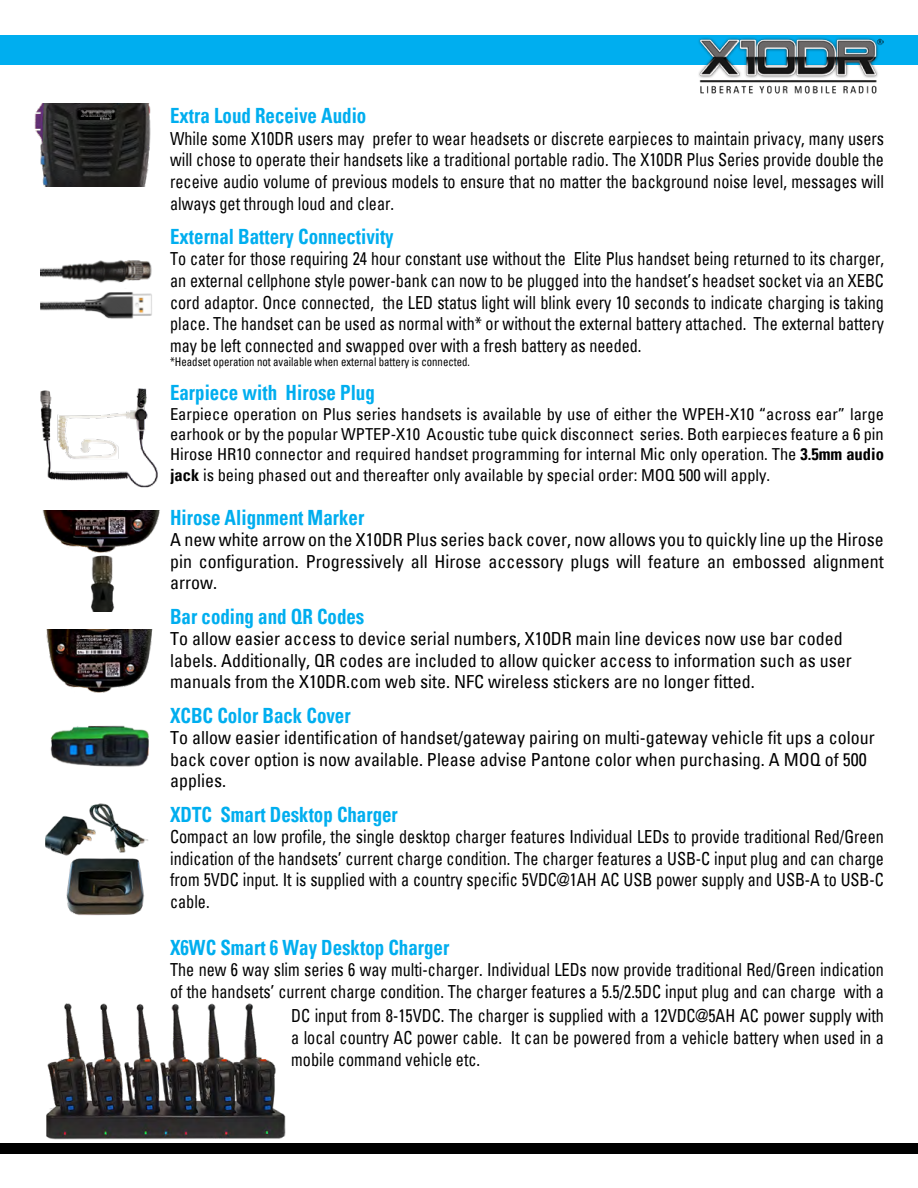
<style>
.page{position:relative;width:918px;height:1188px;background:#fff}
.page>*{position:absolute;margin:0;border:0;box-sizing:border-box;transform-origin:0 0}
.t1{font:700 condensed 21px "Univers";color:#00aeef;scale:.9 1}
.t2{font:condensed 18px/21.6px "Univers";color:#000;text-align:justify;scale:.9 1}
.t3{font:condensed 18px/21.6px "Univers";color:#000}
.t4{font:condensed 16.5px/19.8px "Univers";color:#000;text-align:justify}
.t5{font:condensed 12px "Univers";color:#000;scale:.9 1}
.s1{font-weight:700}
</style>
<div class="page">
<div style="left:0;top:35px;width:918px;height:30px;background:#00aeef"></div>
<img style="left:46px;top:1003px;width:240px;height:137px">
<img style="left:40px;top:260px;width:112px;height:59px">
<img style="left:45px;top:803px;width:104px;height:113px">
<div style="left:0;top:1143px;width:918px;height:11px;background:#000"></div>
<img style="left:40px;top:388px;width:118px;height:100px">
<img style="left:50px;top:725px;width:99px;height:42px">
<img style="left:34px;top:103px;width:117px;height:83px">
<img style="left:699px;top:37px;width:185px;height:57px">
<img style="left:46px;top:629px;width:107px;height:64px">
<img style="left:42px;top:510px;width:118px;height:101px">
<p class="t1" style="left:170px;top:103px;width:220px">Extra Loud Receive Audio</p>
<p class="t2" style="left:170px;top:127px;width:795px">While some X10DR users may prefer to wear headsets or discrete earpieces to maintain privacy, many users will chose to operate their handsets like a traditional portable radio. The X10DR Plus Series provide double the receive audio volume of previous models to ensure that no matter the background noise level, messages will always get through loud and clear.</p>
<p class="t1" style="left:170px;top:223px;width:250px">External Battery Connectivity</p>
<p class="t2" style="left:170px;top:248px;width:795px">To cater for those requiring 24 hour constant use without the Elite Plus handset being returned to its charger, an external cellphone style power-bank can now to be plugged into the handset’s headset socket via an XEBC cord adaptor. Once connected, the LED status light will blink every 10 seconds to indicate charging is taking place. The handset can be used as normal with* or without the external battery attached. The external battery may be left connected and swapped over with a fresh battery as needed.</p>
<p class="t5" style="left:170px;top:354px;width:335px">*Headset operation not available when external battery is connected.</p>
<p class="t1" style="left:170px;top:380px;width:229px">Earpiece with Hirose Plug</p>
<p class="t4" style="left:170px;top:404px;width:715px">Earpiece operation on Plus series handsets is available by use of either the WPEH-X10 “across ear” large earhook or by the popular WPTEP-X10 Acoustic tube quick disconnect series. Both earpieces feature a 6 pin Hirose HR10 connector and required handset programming for internal Mic only operation. The <span class="s1">3.5mm audio</span></p>
<p class="t4" style="left:170px;top:465px;width:602px"><span class="s1">jack</span> is being phased out and thereafter only available by special order: MOQ 500 will apply.</p>
<p class="t1" style="left:170px;top:504px;width:217px">Hirose Alignment Marker</p>
<p class="t3" style="left:170px;top:529px;width:715px;text-align:justify">A new white arrow on the X10DR Plus series back cover, now allows you to quickly line up the Hirose pin configuration. Progressively all Hirose accessory plugs will feature an embossed alignment arrow.</p>
<p class="t1" style="left:170px;top:603px;width:217px">Bar coding and QR Codes</p>
<p class="t3" style="left:170px;top:628px;width:683px">To allow easier access to device serial numbers, X10DR main line devices now use bar coded labels. Additionally, QR codes are included to allow quicker access to information such as user manuals from the X10DR.com web site. NFC wireless stickers are no longer fitted.</p>
<p class="t1" style="left:170px;top:702px;width:202px">XCBC Color Back Cover</p>
<p class="t3" style="left:170px;top:727px;width:706px">To allow easier identification of handset/gateway pairing on multi-gateway vehicle fit ups a colour back cover option is now available. Please advise Pantone color when purchasing. A MOQ of 500 applies.</p>
<p class="t1" style="left:170px;top:801px;width:255px">XDTC Smart Desktop Charger</p>
<p class="t2" style="left:170px;top:826px;width:795px">Compact an low profile, the single desktop charger features Individual LEDs to provide traditional Red/Green indication of the handsets’ current charge condition. The charger features a USB-C input plug and can charge from 5VDC input. It is supplied with a country specific 5VDC@1AH AC USB power supply and USB-A to USB-C cable.</p>
<p class="t1" style="left:170px;top:934px;width:312px">X6WC Smart 6 Way Desktop Charger</p>
<p class="t2" style="left:170px;top:959px;width:795px">The new 6 way slim series 6 way multi-charger. Individual LEDs now provide traditional Red/Green indication of the handsets’ current charge condition. The charger features a 5.5/2.5DC input plug and can charge with a</p>
<p class="t2" style="left:291px;top:1005px;width:660px">DC input from 8-15VDC. The charger is supplied with a 12VDC@5AH AC power supply with a local country AC power cable. It can be powered from a vehicle battery when used in a mobile command vehicle etc.</p>
</div>
